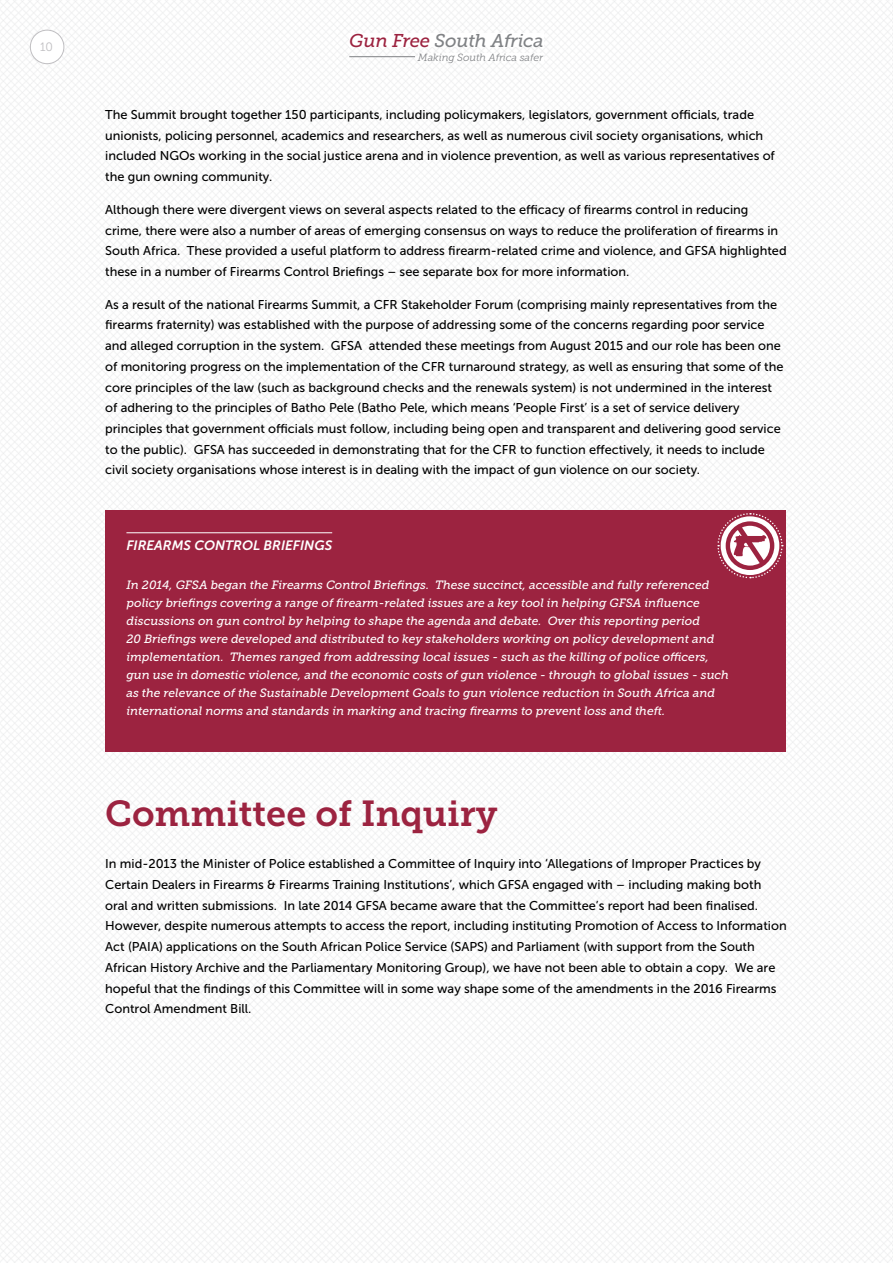
<style>
.page{position:relative;width:893px;height:1263px;background:#fff}
.page>*{position:absolute;margin:0;border:0;box-sizing:border-box;transform-origin:0 0}
.t1{font:36px "Museo Slab 700";color:#9c2340}
.t2{font:italic 18.45px "Museo Slab 500";letter-spacing:-.01em;color:#808285}
.t3{font:italic 13.5px "Museo Sans 700";color:#fff}
.t4{font:12.75px/20.7px "Museo Sans 500";color:#000}
.t5{font:12.15px "Museo Slab 300";color:#bfbec1}
.t6{font:italic 12px/18px "Museo Slab 500";color:#fff}
.t7{font:italic 10.5px "Museo Slab 300";letter-spacing:-.01em;color:#808285}
.s1{color:#9c2340}
</style>
<div class="page">
<img style="left:0;top:0;width:893px;height:1263px">
<div style="left:30px;top:30px;width:34px;height:34px;background:#fff;border-radius:50%"></div>
<div style="left:30px;top:30px;width:34px;height:34px;border:1px solid #bfbec1;border-radius:50%"></div>
<div style="left:349px;top:33px;width:195px;height:14px;background:#fff"></div>
<div style="left:418px;top:53px;width:125px;height:8px;background:#fff"></div>
<hr style="left:349px;top:56px;width:66px;height:1px;background:#808285">
<div style="left:105px;top:510px;width:680px;height:241px;background:#9c2340"></div>
<hr style="left:126px;top:532px;width:206px;height:1px;background:#fff">
<svg style="left:717px;top:513px;width:66px;height:66px"></svg>
<p class="t5" style="left:40px;top:41px;width:14px">10</p>
<h2 class="t2" style="left:349px;top:31px;width:196px"><span class="s1">Gun Free</span> South Africa</h2>
<p class="t7" style="left:418px;top:51px;width:127px">Making South Africa safer</p>
<p class="t4" style="left:105px;top:104px;width:671px">The Summit brought together 150 participants, including policymakers, legislators, government officials, trade unionists, policing personnel, academics and researchers, as well as numerous civil society organisations, which included NGOs working in the social justice arena and in violence prevention, as well as various representatives of the gun owning community.</p>
<p class="t4" style="left:105px;top:199px;width:683px">Although there were divergent views on several aspects related to the efficacy of firearms control in reducing crime, there were also a number of areas of emerging consensus on ways to reduce the proliferation of firearms in South Africa. These provided a useful platform to address firearm-related crime and violence, and GFSA highlighted these in a number of Firearms Control Briefings – see separate box for more information.</p>
<p class="t4" style="left:105px;top:294px;width:680px">As a result of the national Firearms Summit, a CFR Stakeholder Forum (comprising mainly representatives from the firearms fraternity) was established with the purpose of addressing some of the concerns regarding poor service and alleged corruption in the system. GFSA attended these meetings from August 2015 and our role has been one of monitoring progress on the implementation of the CFR turnaround strategy, as well as ensuring that some of the core principles of the law (such as background checks and the renewals system) is not undermined in the interest of adhering to the principles of Batho Pele (Batho Pele, which means ‘People First’ is a set of service delivery principles that government officials must follow, including being open and transparent and delivering good service to the public). GFSA has succeeded in demonstrating that for the CFR to function effectively, it needs to include civil society organisations whose interest is in dealing with the impact of gun violence on our society.</p>
<p class="t3" style="left:126px;top:538px;width:207px">FIREARMS CONTROL BRIEFINGS</p>
<p class="t6" style="left:126px;top:576px;width:604px">In 2014, GFSA began the Firearms Control Briefings. These succinct, accessible and fully referenced policy briefings covering a range of firearm-related issues are a key tool in helping GFSA influence discussions on gun control by helping to shape the agenda and debate. Over this reporting period<br>20 Briefings were developed and distributed to key stakeholders working on policy development and implementation. Themes ranged from addressing local issues - such as the killing of police officers, gun use in domestic violence, and the economic costs of gun violence - through to global issues - such as the relevance of the Sustainable Development Goals to gun violence reduction in South Africa and international norms and standards in marking and tracing firearms to prevent loss and theft.</p>
<h1 class="t1" style="left:105px;top:793px;width:394px">Committee of Inquiry</h1>
<p class="t4" style="left:105px;top:854px;width:683px">In mid-2013 the Minister of Police established a Committee of Inquiry into ‘Allegations of Improper Practices by Certain Dealers in Firearms &amp; Firearms Training Institutions’, which GFSA engaged with – including making both oral and written submissions. In late 2014 GFSA became aware that the Committee’s report had been finalised.<br>However, despite numerous attempts to access the report, including instituting Promotion of Access to Information Act (PAIA) applications on the South African Police Service (SAPS) and Parliament (with support from the South African History Archive and the Parliamentary Monitoring Group), we have not been able to obtain a copy. We are hopeful that the findings of this Committee will in some way shape some of the amendments in the 2016 Firearms Control Amendment Bill.</p>
</div>
